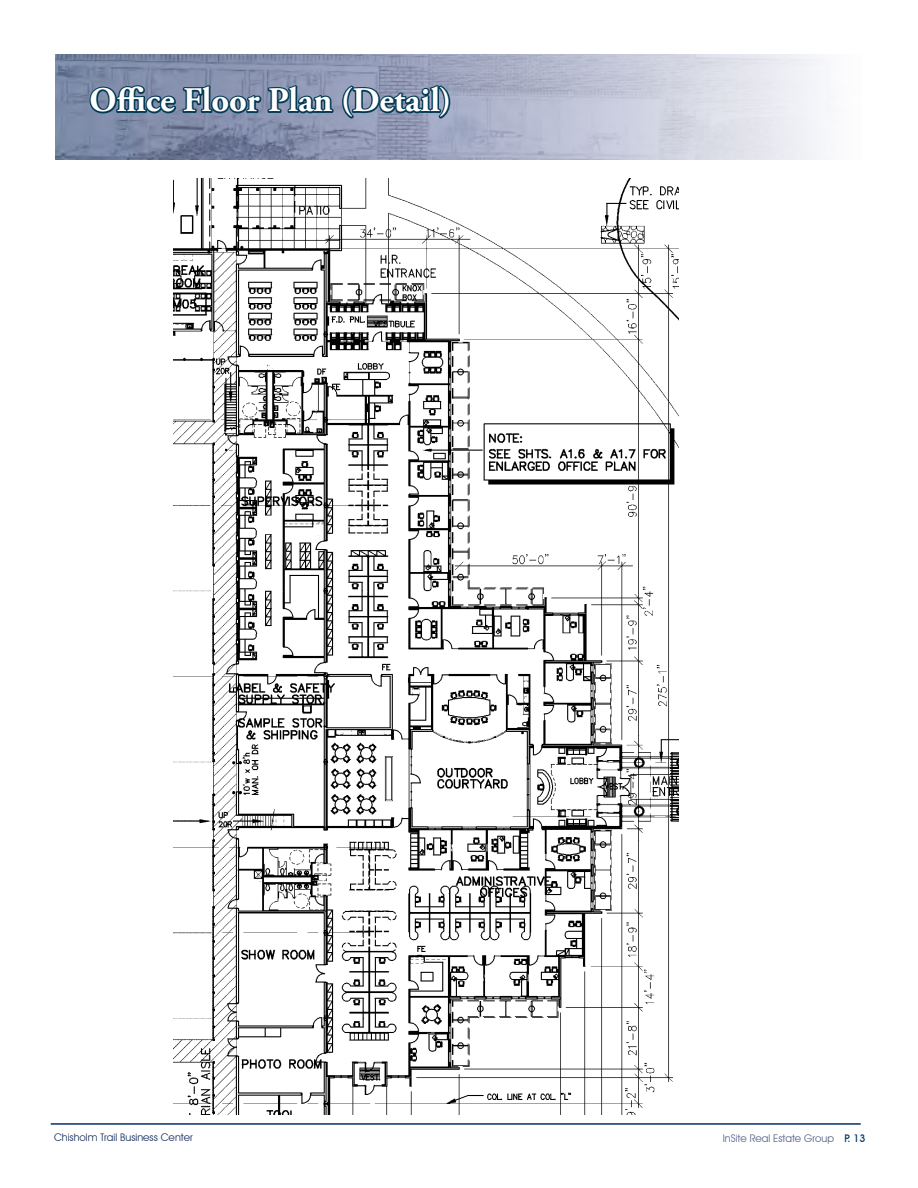
<style>
.page{position:relative;width:918px;height:1188px;background:#fff}
.page>*{position:absolute;margin:0;border:0;box-sizing:border-box;transform-origin:0 0}
.t1{font:700 34.5px "Adobe Garamond Pro";color:#fff}
.t2{font:10.5px "Avant Garde IT Cby BT";color:#1c3160}
.t3{font:10.5px "Avant Garde IT Cby BT";color:#556488}
.s1{font-weight:500;color:#036}
</style>
<div class="page">
<hr style="left:51px;top:1123px;width:810px;height:2px;background:#036">
<img style="left:55px;top:54px;width:775px;height:105px">
<svg style="left:88px;top:84px;width:245px;height:32px;background:#4d6b87"></svg>
<svg style="left:341px;top:84px;width:111px;height:36px;background:#56728e"></svg>
<img style="left:174px;top:178px;width:504px;height:937px">
<h1 class="t1" style="left:90px;top:80px;width:364px">Office Floor Plan (Detail)</h1>
<p class="t2" style="left:54px;top:1131px;width:140px">Chisholm Trail Business Center</p>
<p class="t3" style="left:723px;top:1132px;width:144px">InSite Real Estate Group <span class="s1">P. 13</span></p>
</div>
